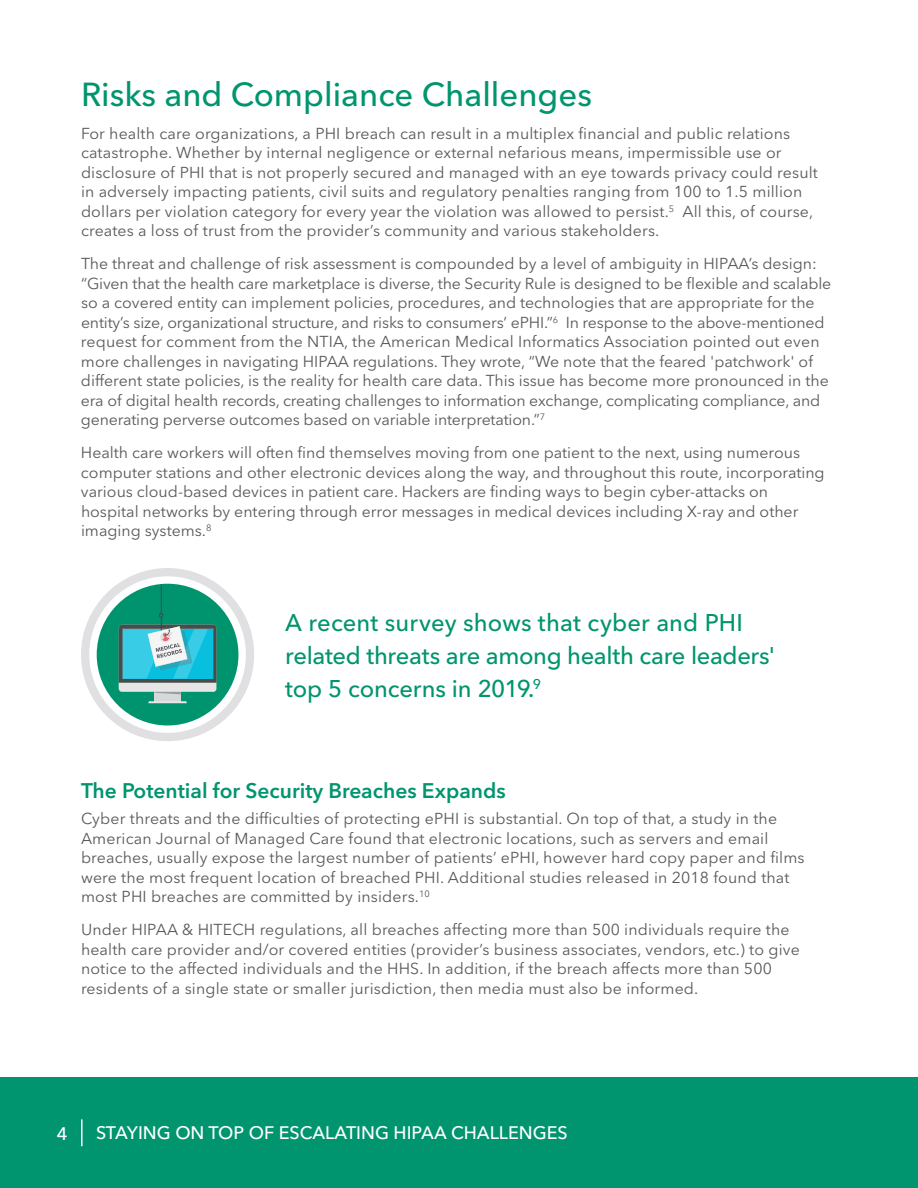
<style>
.page{position:relative;width:918px;height:1188px;background:#fff}
.page>*{position:absolute;margin:0;border:0;box-sizing:border-box;transform-origin:0 0}
.t1{font:500 33px "Avenir Next LT Pro";color:#00956e}
.t2{font:500 24px/33px "Avenir Next LT Pro";letter-spacing:-.005em;color:#00956e}
.t3{font:600 21px "Avenir Next LT Pro";color:#00956e}
.t4{font:500 18px "Avenir Next LT Pro";color:#fff}
.t5{font:15.75px/19.5px "Avenir Next LT Pro";letter-spacing:.005em;color:#58595b}
</style>
<div class="page">
<div style="left:0;top:1078px;width:918px;height:110px;background:#00956e"></div>
<hr style="left:81px;top:1119px;width:2px;height:27px;background:#fff">
<svg style="left:81px;top:568px;width:173px;height:173px"></svg>
<h1 class="t1" style="left:81px;top:75px;width:513px">Risks and Compliance Challenges</h1>
<p class="t5" style="left:81px;top:124px;width:739px">For health care organizations, a PHI breach can result in a multiplex financial and public relations catastrophe. Whether by internal negligence or external nefarious means, impermissible use or disclosure of PHI that is not properly secured and managed with an eye towards privacy could result in adversely impacting patients, civil suits and regulatory penalties ranging from 100 to 1.5 million dollars per violation category for every year the violation was allowed to persist.<sup>5</sup> All this, of course, creates a loss of trust from the provider’s community and various stakeholders.</p>
<p class="t5" style="left:81px;top:254px;width:752px">The threat and challenge of risk assessment is compounded by a level of ambiguity in HIPAA’s design: “Given that the health care marketplace is diverse, the Security Rule is designed to be flexible and scalable so a covered entity can implement policies, procedures, and technologies that are appropriate for the entity’s size, organizational structure, and risks to consumers’ ePHI.”<sup>6</sup> In response to the above-mentioned request for comment from the NTIA, the American Medical Informatics Association pointed out even more challenges in navigating HIPAA regulations. They wrote, “We note that the feared 'patchwork' of different state policies, is the reality for health care data. This issue has become more pronounced in the era of digital health records, creating challenges to information exchange, complicating compliance, and generating perverse outcomes based on variable interpretation.”<sup>7</sup></p>
<p class="t5" style="left:81px;top:443px;width:745px">Health care workers will often find themselves moving from one patient to the next, using numerous computer stations and other electronic devices along the way, and throughout this route, incorporating various cloud-based devices in patient care. Hackers are finding ways to begin cyber-attacks on hospital networks by entering through error messages in medical devices including X-ray and other imaging systems.<sup>8</sup></p>
<h2 class="t2" style="left:285px;top:606px;width:492px">A recent survey shows that cyber and PHI related threats are among health care leaders' top 5 concerns in 2019.<sup>9</sup></h2>
<h3 class="t3" style="left:81px;top:778px;width:426px">The Potential for Security Breaches Expands</h3>
<p class="t5" style="left:81px;top:809px;width:725px">Cyber threats and the difficulties of protecting ePHI is substantial. On top of that, a study in the American Journal of Managed Care found that electronic locations, such as servers and email breaches, usually expose the largest number of patients’ ePHI, however hard copy paper and films were the most frequent location of breached PHI. Additional studies released in 2018 found that most PHI breaches are committed by insiders.<sup>10</sup></p>
<p class="t5" style="left:81px;top:920px;width:720px">Under HIPAA &amp; HITECH regulations, all breaches affecting more than 500 individuals require the health care provider and/or covered entities (provider’s business associates, vendors, etc.) to give notice to the affected individuals and the HHS. In addition, if the breach affects more than 500 residents of a single state or smaller jurisdiction, then media must also be informed.</p>
<p class="t4" style="left:57px;top:1122px;width:12px">4</p>
<p class="t4" style="left:96px;top:1122px;width:473px">STAYING ON TOP OF ESCALATING HIPAA CHALLENGES</p>
</div>
